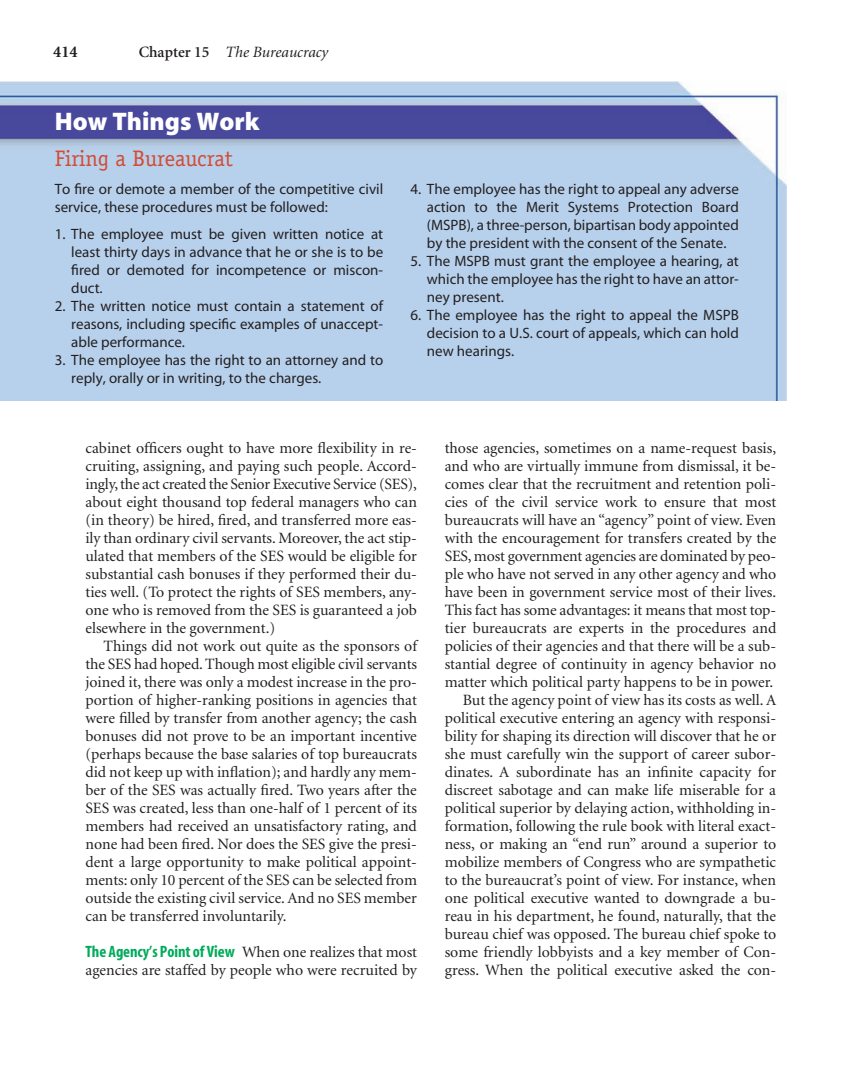
<style>
.page{position:relative;width:864px;height:1080px;background:#fff}
.page>*{position:absolute;margin:0;border:0;box-sizing:border-box;transform-origin:0 0}
.t1{font:25.5px "Myriad Blk";color:#fff}
.t2{font:22.5px "Officina Serif";color:#d34c34}
.t3{font:700 16.5px "Minion";color:#231f20}
.t4{font:15.75px/18px "Minion";color:#231f20}
.t5{font:italic 15.75px "Minion";color:#231f20}
.t6{font:15px/18px "Myriad Reg";color:#231f20;text-align:justify}
.s1{font-weight:600;font-style:normal}
.s2{font-family:"Myriad Bold Con";font-size:16.5px;color:#00ab5b}
</style>
<div class="page">
<img style="left:0;top:81px;width:787px;height:319px">
<p class="t3" style="left:53px;top:45px;width:26px">414</p>
<p class="t5" style="left:139px;top:46px;width:191px"><span class="s1">Chapter 15</span> The Bureaucracy</p>
<p class="t1" style="left:55px;top:112px;width:206px">How Things Work</p>
<p class="t2" style="left:55px;top:150px;width:180px">Firing a Bureaucrat</p>
<p class="t6" style="left:55px;top:181px;width:330px">To fire or demote a member of the competitive civil service, these procedures must be followed:</p>
<p class="t6" style="left:71px;top:226px;width:314px;text-indent:-16px">1. The employee must be given written notice at least thirty days in advance that he or she is to be fired or demoted for incompetence or miscon&shy;duct.</p>
<p class="t6" style="left:71px;top:298px;width:314px;text-indent:-16px">2. The written notice must contain a statement of reasons, including specific examples of unaccept&shy;able performance.</p>
<p class="t6" style="left:71px;top:352px;width:314px;text-indent:-16px">3. The employee has the right to an attorney and to reply, orally or in writing, to the charges.</p>
<p class="t6" style="left:427px;top:181px;width:314px;text-indent:-16px">4. The employee has the right to appeal any adverse action to the Merit Systems Protection Board (MSPB), a three-person, bipartisan body appointed by the president with the consent of the Senate.</p>
<p class="t6" style="left:427px;top:253px;width:314px;text-indent:-16px">5. The MSPB must grant the employee a hearing, at which the employee has the right to have an attor&shy;ney present.</p>
<p class="t6" style="left:427px;top:307px;width:314px;text-indent:-16px">6. The employee has the right to appeal the MSPB decision to a U.S. court of appeals, which can hold new hearings.</p>
<p class="t4" style="left:86px;top:440px;width:333px">cabinet officers ought to have more flexibility in re-</p>
<p class="t4" style="left:86px;top:458px;width:333px">cruiting, assigning, and paying such people. Accord-</p>
<p class="t4" style="left:86px;top:476px;width:333px">ingly, the act created the Senior Executive Service (SES),</p>
<p class="t4" style="left:86px;top:494px;width:333px">about eight thousand top federal managers who can</p>
<p class="t4" style="left:86px;top:512px;width:333px">(in theory) be hired, fired, and transferred more eas-</p>
<p class="t4" style="left:86px;top:530px;width:333px">ily than ordinary civil servants. Moreover, the act stip-</p>
<p class="t4" style="left:86px;top:548px;width:333px">ulated that members of the SES would be eligible for</p>
<p class="t4" style="left:86px;top:566px;width:333px">substantial cash bonuses if they performed their du-</p>
<p class="t4" style="left:86px;top:584px;width:333px">ties well. (To protect the rights of SES members, any-</p>
<p class="t4" style="left:86px;top:602px;width:333px">one who is removed from the SES is guaranteed a job</p>
<p class="t4" style="left:86px;top:620px;width:191px">elsewhere in the government.)</p>
<p class="t4" style="left:104px;top:638px;width:315px">Things did not work out quite as the sponsors of</p>
<p class="t4" style="left:86px;top:656px;width:333px">the SES had hoped. Though most eligible civil servants</p>
<p class="t4" style="left:86px;top:674px;width:333px">joined it, there was only a modest increase in the pro-</p>
<p class="t4" style="left:86px;top:692px;width:333px">portion of higher-ranking positions in agencies that</p>
<p class="t4" style="left:86px;top:710px;width:333px">were filled by transfer from another agency; the cash</p>
<p class="t4" style="left:86px;top:728px;width:333px">bonuses did not prove to be an important incentive</p>
<p class="t4" style="left:86px;top:746px;width:333px">(perhaps because the base salaries of top bureaucrats</p>
<p class="t4" style="left:86px;top:764px;width:333px">did not keep up with inflation); and hardly any mem-</p>
<p class="t4" style="left:86px;top:782px;width:333px">ber of the SES was actually fired. Two years after the</p>
<p class="t4" style="left:86px;top:800px;width:333px">SES was created, less than one-half of 1 percent of its</p>
<p class="t4" style="left:86px;top:818px;width:333px">members had received an unsatisfactory rating, and</p>
<p class="t4" style="left:86px;top:836px;width:333px">none had been fired. Nor does the SES give the presi-</p>
<p class="t4" style="left:86px;top:854px;width:333px">dent a large opportunity to make political appoint-</p>
<p class="t4" style="left:86px;top:872px;width:333px">ments: only 10 percent of the SES can be selected from</p>
<p class="t4" style="left:86px;top:890px;width:333px">outside the existing civil service. And no SES member</p>
<p class="t4" style="left:86px;top:908px;width:203px">can be transferred involuntarily.</p>
<p class="t4" style="left:85px;top:944px;width:333px"><span class="s2">The Agency’s Point of View</span> When one realizes that most agencies are staffed by people who were recruited by</p>
<p class="t4" style="left:445px;top:440px;width:333px;text-align:right">those agencies, sometimes on a name-request basis, and who are virtually immune from dismissal, it be&shy;comes clear that the recruitment and retention poli&shy;cies of the civil service work to ensure that most bureaucrats will have an “agency” point of view. Even with the encouragement for transfers created by the SES, most government agencies are dominated by peo&shy;ple who have not served in any other agency and who have been in government service most of their lives.<br>This fact has some advantages: it means that most top&shy;tier bureaucrats are experts in the procedures and policies of their agencies and that there will be a sub&shy;stantial degree of continuity in agency behavior no matter which political party happens to be in power.<br>But the agency point of view has its costs as well. A political executive entering an agency with responsi&shy;bility for shaping its direction will discover that he or she must carefully win the support of career subor&shy;dinates. A subordinate has an infinite capacity for discreet sabotage and can make life miserable for a political superior by delaying action, withholding in&shy;formation, following the rule book with literal exact&shy;ness, or making an “end run” around a superior to mobilize members of Congress who are sympathetic to the bureaucrat’s point of view. For instance, when one political executive wanted to downgrade a bu&shy;reau in his department, he found, naturally, that the bureau chief was opposed. The bureau chief spoke to some friendly lobbyists and a key member of Con&shy;gress. When the political executive asked the con-</p>
</div>
